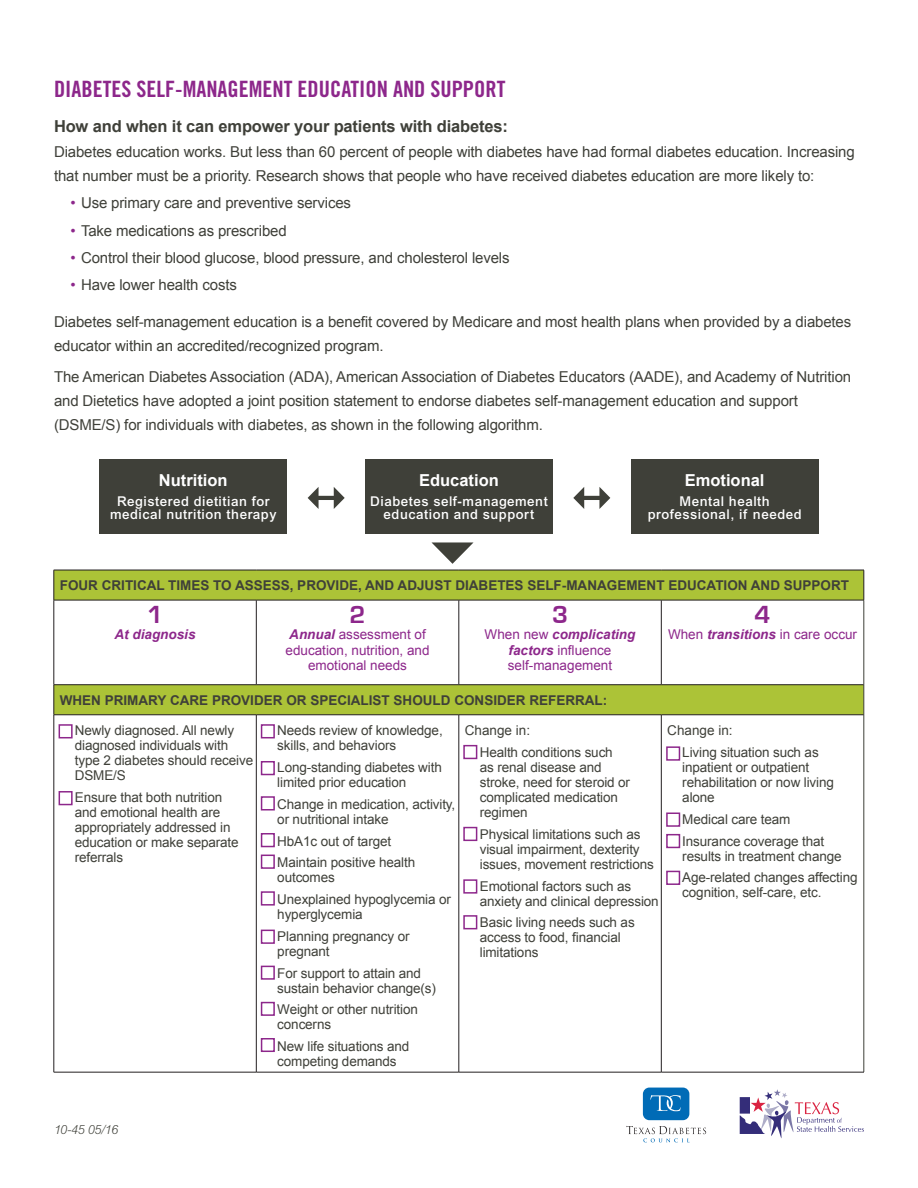
<style>
.page{position:relative;width:918px;height:1188px;background:#fff}
.page>*{position:absolute;margin:0;border:0;box-sizing:border-box;transform-origin:0 0}
.t1{font:700 25.5px "Eurostile";color:#8d278b}
.t2{font:22.5px "Trade Gothic LT Std Bd Cn 20";color:#8d278b}
.t3{font:700 16.5px "Arial";letter-spacing:-.01em;color:#3f4039}
.t4{font:700 16.5px "Arial";color:#fff}
.LI_Label{font:15px/24px "Arial";letter-spacing:-.01em;color:#3f4039}
.t5{font:13.5px/15px "Arial";letter-spacing:-.01em;color:#3f4039}
.t6{font:700 13.5px "Arial";color:#3f4039}
.t7{font:13.5px/15.8px "Arial";color:#8d278b;text-align:center}
.t8{font:500 13.5px/13.2px "Arial MT Pro";letter-spacing:.04em;color:#fff;text-align:center}
.t9{font:italic 700 13.5px "Arial";color:#8d278b}
.t10{font:13.5px "Arial Lgt Itl";letter-spacing:-.035em;color:#3f4039}
.s1{color:#8d278b}
.s2{font-weight:700;font-style:italic}
</style>
<div class="page">
<svg style="left:55px;top:571px;width:809px;height:144px"></svg>
<hr style="left:864px;top:570px;width:1px;height:30px;background:#231f20">
<hr style="left:864px;top:600px;width:1px;height:85px;background:#3f4039">
<hr style="left:864px;top:685px;width:1px;height:30px;background:#3f4039">
<hr style="left:864px;top:715px;width:1px;height:357px;background:#3f4039">
<hr style="left:54px;top:570px;width:202px;height:1px;background:#231f20">
<hr style="left:54px;top:570px;width:1px;height:30px;background:#231f20">
<hr style="left:256px;top:570px;width:203px;height:1px;background:#231f20">
<hr style="left:459px;top:570px;width:202px;height:1px;background:#231f20">
<hr style="left:661px;top:570px;width:203px;height:1px;background:#231f20">
<hr style="left:54px;top:600px;width:202px;height:1px;background:#231f20">
<hr style="left:54px;top:600px;width:1px;height:85px;background:#231f20">
<hr style="left:256px;top:600px;width:203px;height:1px;background:#231f20">
<hr style="left:256px;top:600px;width:1px;height:85px;background:#231f20">
<hr style="left:459px;top:600px;width:202px;height:1px;background:#231f20">
<hr style="left:459px;top:600px;width:1px;height:85px;background:#231f20">
<hr style="left:661px;top:600px;width:203px;height:1px;background:#231f20">
<hr style="left:661px;top:600px;width:1px;height:85px;background:#231f20">
<hr style="left:54px;top:684px;width:202px;height:1px;background:#231f20">
<hr style="left:54px;top:685px;width:1px;height:30px;background:#231f20">
<hr style="left:256px;top:684px;width:203px;height:1px;background:#231f20">
<hr style="left:459px;top:684px;width:202px;height:1px;background:#231f20">
<hr style="left:661px;top:684px;width:203px;height:1px;background:#231f20">
<hr style="left:54px;top:715px;width:202px;height:1px;background:#231f20">
<hr style="left:54px;top:715px;width:1px;height:357px;background:#231f20">
<hr style="left:256px;top:715px;width:203px;height:1px;background:#231f20">
<hr style="left:256px;top:715px;width:1px;height:357px;background:#231f20">
<hr style="left:459px;top:715px;width:202px;height:1px;background:#231f20">
<hr style="left:459px;top:715px;width:1px;height:357px;background:#231f20">
<hr style="left:661px;top:715px;width:203px;height:1px;background:#231f20">
<hr style="left:661px;top:715px;width:1px;height:357px;background:#231f20">
<hr style="left:54px;top:1072px;width:202px;height:1px;background:#231f20">
<hr style="left:256px;top:1072px;width:203px;height:1px;background:#231f20">
<hr style="left:459px;top:1072px;width:202px;height:1px;background:#231f20">
<hr style="left:661px;top:1072px;width:203px;height:1px;background:#231f20">
<div style="left:99px;top:459px;width:188px;height:75px;background:#3f4039"></div>
<div style="left:365px;top:459px;width:188px;height:75px;background:#3f4039"></div>
<div style="left:631px;top:459px;width:188px;height:75px;background:#3f4039"></div>
<svg style="left:432px;top:542px;width:42px;height:22px"></svg>
<svg style="left:308px;top:487px;width:37px;height:22px"></svg>
<div style="left:59px;top:724px;width:14px;height:14px;background:#fff;border:2px solid #8d278b"></div>
<div style="left:261px;top:724px;width:14px;height:14px;background:#fff;border:2px solid #8d278b"></div>
<div style="left:261px;top:761px;width:14px;height:14px;background:#fff;border:2px solid #8d278b"></div>
<div style="left:261px;top:796px;width:14px;height:15px;background:#fff;border:2px solid #8d278b"></div>
<div style="left:261px;top:833px;width:14px;height:14px;background:#fff;border:2px solid #8d278b"></div>
<div style="left:261px;top:855px;width:14px;height:14px;background:#fff;border:2px solid #8d278b"></div>
<div style="left:463px;top:915px;width:14px;height:14px;background:#fff;border:2px solid #8d278b"></div>
<div style="left:463px;top:879px;width:14px;height:15px;background:#fff;border:2px solid #8d278b"></div>
<div style="left:463px;top:827px;width:14px;height:14px;background:#fff;border:2px solid #8d278b"></div>
<div style="left:463px;top:745px;width:14px;height:14px;background:#fff;border:2px solid #8d278b"></div>
<div style="left:666px;top:746px;width:14px;height:15px;background:#fff;border:2px solid #8d278b"></div>
<div style="left:666px;top:813px;width:14px;height:14px;background:#fff;border:2px solid #8d278b"></div>
<div style="left:666px;top:834px;width:14px;height:14px;background:#fff;border:2px solid #8d278b"></div>
<div style="left:666px;top:871px;width:14px;height:14px;background:#fff;border:2px solid #8d278b"></div>
<div style="left:261px;top:891px;width:14px;height:15px;background:#fff;border:2px solid #8d278b"></div>
<div style="left:261px;top:930px;width:14px;height:14px;background:#fff;border:2px solid #8d278b"></div>
<div style="left:261px;top:966px;width:14px;height:14px;background:#fff;border:2px solid #8d278b"></div>
<div style="left:261px;top:1002px;width:14px;height:14px;background:#fff;border:2px solid #8d278b"></div>
<div style="left:261px;top:1038px;width:14px;height:14px;background:#fff;border:2px solid #8d278b"></div>
<div style="left:59px;top:791px;width:14px;height:14px;background:#fff;border:2px solid #8d278b"></div>
<svg style="left:573px;top:487px;width:37px;height:22px"></svg>
<svg style="left:626px;top:1088px;width:80px;height:54px"></svg>
<svg style="left:739px;top:1089px;width:125px;height:49px"></svg>
<h1 class="t2" style="left:54px;top:76px;width:453px">DIABETES SELF-MANAGEMENT EDUCATION AND SUPPORT</h1>
<h2 class="t3" style="left:54px;top:116px;width:455px">How and when it can empower your patients with diabetes:</h2>
<p class="LI_Label" style="left:54px;top:140px;width:802px">Diabetes education works. But less than 60 percent of people with diabetes have had formal diabetes education. Increasing that number must be a priority. Research shows that people who have received diabetes education are more likely to:</p>
<p class="LI_Label" style="left:70px;top:191px;width:282px"><span class="s1">•</span> Use primary care and preventive services</p>
<p class="LI_Label" style="left:70px;top:218px;width:218px"><span class="s1">•</span> Take medications as prescribed</p>
<p class="LI_Label" style="left:70px;top:246px;width:441px"><span class="s1">•</span> Control their blood glucose, blood pressure, and cholesterol levels</p>
<p class="LI_Label" style="left:70px;top:273px;width:168px"><span class="s1">•</span> Have lower health costs</p>
<p class="LI_Label" style="left:54px;top:310px;width:799px">Diabetes self-management education is a benefit covered by Medicare and most health plans when provided by a diabetes educator within an accredited/recognized program.</p>
<p class="LI_Label" style="left:54px;top:365px;width:799px">The American Diabetes Association (ADA), American Association of Diabetes Educators (AADE), and Academy of Nutrition and Dietetics have adopted a joint position statement to endorse diabetes self-management education and support (DSME/S) for individuals with diabetes, as shown in the following algorithm.</p>
<p class="t4" style="left:159px;top:470px;width:70px">Nutrition</p>
<p class="t8" style="left:110px;top:495px;width:168px">Registered dietitian for medical nutrition therapy</p>
<p class="t4" style="left:419px;top:470px;width:81px">Education</p>
<p class="t8" style="left:370px;top:495px;width:179px">Diabetes self-management education and support</p>
<p class="t4" style="left:685px;top:470px;width:81px">Emotional</p>
<p class="t8" style="left:648px;top:495px;width:155px">Mental health professional, if needed</p>
<h3 class="t6" style="left:60px;top:576px;width:791px">FOUR CRITICAL TIMES TO ASSESS, PROVIDE, AND ADJUST DIABETES SELF-MANAGEMENT EDUCATION AND SUPPORT</h3>
<p class="t1" style="left:147px;top:601px;width:18px">1</p>
<p class="t9" style="left:115px;top:626px;width:83px">At diagnosis</p>
<p class="t1" style="left:350px;top:601px;width:17px">2</p>
<p class="t7" style="left:286px;top:626px;width:146px"><span class="s2">Annual</span> assessment of education, nutrition, and emotional needs</p>
<p class="t1" style="left:552px;top:601px;width:17px">3</p>
<p class="t7" style="left:485px;top:626px;width:152px">When new <span class="s2">complicating factors</span> influence self-management</p>
<p class="t1" style="left:755px;top:601px;width:17px">4</p>
<p class="t7" style="left:668px;top:627px;width:191px">When <span class="s2">transitions</span> in care occur</p>
<h4 class="t6" style="left:60px;top:691px;width:549px">WHEN PRIMARY CARE PROVIDER OR SPECIALIST SHOULD CONSIDER REFERRAL:</h4>
<p class="t5" style="left:75px;top:723px;width:180px">Newly diagnosed. All newly diagnosed individuals with type 2 diabetes should receive<br>DSME/S</p>
<p class="t5" style="left:75px;top:790px;width:165px">Ensure that both nutrition and emotional health are appropriately addressed in education or make separate referrals</p>
<p class="t5" style="left:465px;top:723px;width:67px">Change in:</p>
<p class="t5" style="left:480px;top:745px;width:152px">Health conditions such as renal disease and stroke, need for steroid or complicated medication regimen</p>
<p class="t5" style="left:480px;top:827px;width:176px">Physical limitations such as visual impairment, dexterity issues, movement restrictions</p>
<p class="t5" style="left:480px;top:878px;width:181px">Emotional factors such as anxiety and clinical depression</p>
<p class="t5" style="left:480px;top:915px;width:156px">Basic living needs such as access to food, financial limitations</p>
<p class="t5" style="left:277px;top:723px;width:167px">Needs review of knowledge, skills, and behaviors</p>
<p class="t5" style="left:277px;top:760px;width:166px">Long-standing diabetes with limited prior education</p>
<p class="t5" style="left:277px;top:797px;width:180px">Change in medication, activity, or nutritional intake</p>
<p class="t5" style="left:277px;top:834px;width:115px">HbA1c out of target</p>
<p class="t5" style="left:277px;top:855px;width:139px">Maintain positive health outcomes</p>
<p class="t5" style="left:277px;top:892px;width:175px">Unexplained hypoglycemia or hyperglycemia</p>
<p class="t5" style="left:277px;top:929px;width:134px">Planning pregnancy or pregnant</p>
<p class="t5" style="left:277px;top:966px;width:160px">For support to attain and sustain behavior change(s)</p>
<p class="t5" style="left:277px;top:1002px;width:142px">Weight or other nutrition concerns</p>
<p class="t5" style="left:277px;top:1039px;width:134px">New life situations and competing demands</p>
<p class="t5" style="left:667px;top:723px;width:67px">Change in:</p>
<p class="t5" style="left:682px;top:745px;width:153px">Living situation such as inpatient or outpatient rehabilitation or now living alone</p>
<p class="t5" style="left:682px;top:812px;width:110px">Medical care team</p>
<p class="t5" style="left:682px;top:833px;width:161px">Insurance coverage that results in treatment change</p>
<p class="t5" style="left:682px;top:870px;width:177px">Age-related changes affecting cognition, self-care, etc.</p>
<p class="t10" style="left:54px;top:1120px;width:65px">10-45 05/16</p>
</div>
